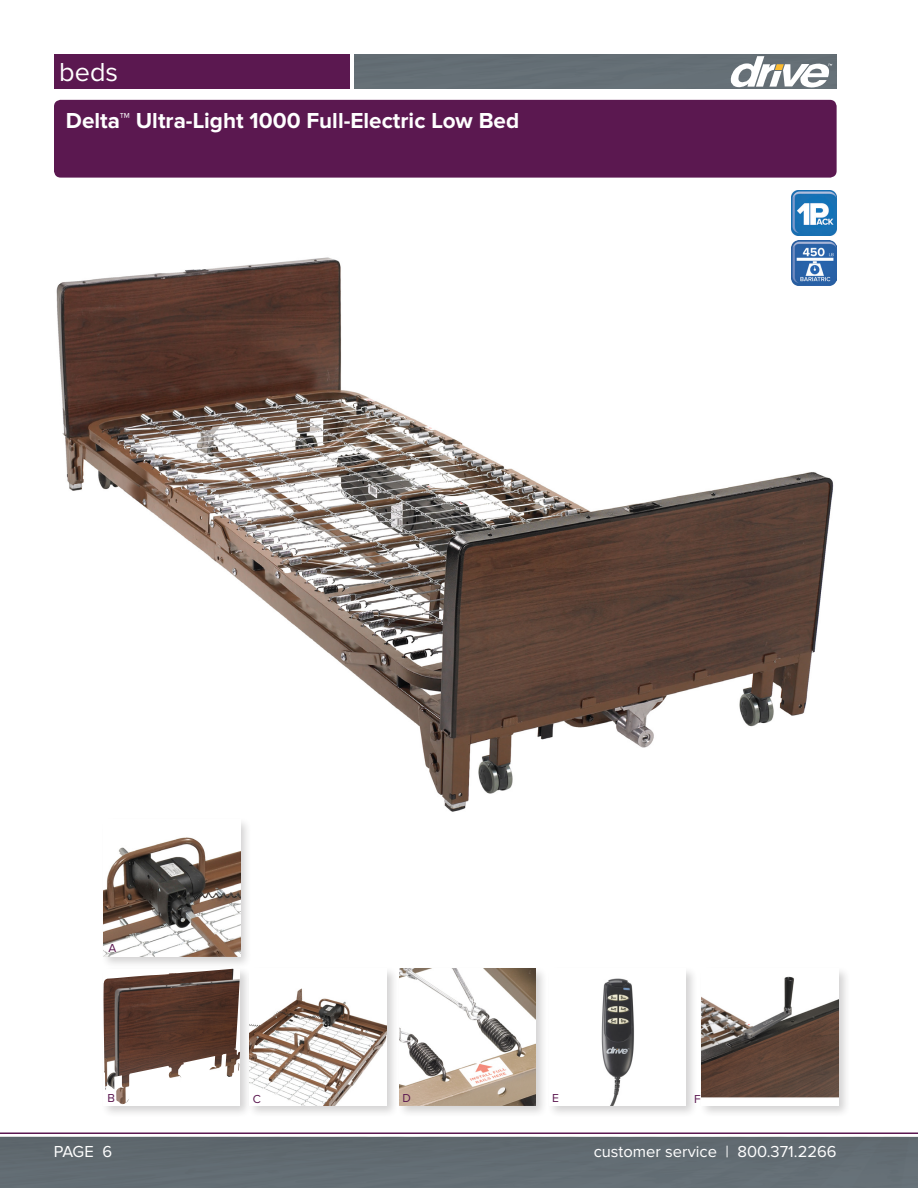
<style>
.page{position:relative;width:918px;height:1188px;background:#fff}
.page>*{position:absolute;margin:0;border:0;box-sizing:border-box;transform-origin:0 0}
.t1{font:27px "Proxima Nova";color:#fff}
.t2{font:700 22.5px "Proxima Nova";color:#fff}
.t3{font:16.5px "Proxima Nova";color:#fff}
.t4{font:12px "Proxima Nova";color:#5b1850}
</style>
<div class="page">
<hr style="left:0;top:1132px;width:918px;height:2px;background:#5b1850">
<div style="left:0;top:1137px;width:918px;height:51px;background:#626c72"></div>
<div style="left:354px;top:54px;width:483px;height:35px;background:#656e75"></div>
<div style="left:54px;top:54px;width:296px;height:35px;background:#5b1850"></div>
<svg style="left:731px;top:56px;width:101px;height:32px"></svg>
<div style="left:54px;top:100px;width:783px;height:78px;background:#5b1850;border-radius:7px"></div>
<img style="left:56px;top:250px;width:778px;height:562px">
<div style="left:101px;top:817px;width:151px;height:151px;background:#231f20;opacity:.2"></div>
<img style="left:103px;top:820px;width:137px;height:136px">
<div style="left:100px;top:966px;width:153px;height:152px;background:#231f20;opacity:.2"></div>
<img style="left:103px;top:970px;width:136px;height:135px">
<div style="left:247px;top:966px;width:151px;height:151px;background:#231f20;opacity:.2"></div>
<img style="left:250px;top:969px;width:136px;height:136px">
<div style="left:397px;top:966px;width:151px;height:151px;background:#231f20;opacity:.2"></div>
<img style="left:399px;top:969px;width:137px;height:136px">
<img style="left:792px;top:191px;width:45px;height:45px">
<div style="left:546px;top:966px;width:152px;height:152px;background:#231f20;opacity:.2"></div>
<img style="left:549px;top:969px;width:137px;height:136px">
<div style="left:699px;top:966px;width:152px;height:151px;background:#231f20;opacity:.2"></div>
<img style="left:702px;top:969px;width:136px;height:136px">
<img style="left:792px;top:240px;width:45px;height:45px">
<p class="t1" style="left:59px;top:60px;width:60px">beds</p>
<p class="t2" style="left:66px;top:110px;width:455px">Delta™ Ultra-Light 1000 Full-Electric Low Bed</p>
<p class="t4" style="left:109px;top:942px;width:9px">A</p>
<p class="t4" style="left:107px;top:1092px;width:9px">B</p>
<p class="t4" style="left:253px;top:1094px;width:10px">C</p>
<p class="t4" style="left:402px;top:1092px;width:10px">D</p>
<p class="t4" style="left:552px;top:1092px;width:8px">E</p>
<p class="t4" style="left:694px;top:1094px;width:8px">F</p>
<p class="t3" style="left:54px;top:1144px;width:60px">PAGE 6</p>
<p class="t3" style="left:594px;top:1144px;width:244px">customer service | 800.371.2266</p>
</div>
